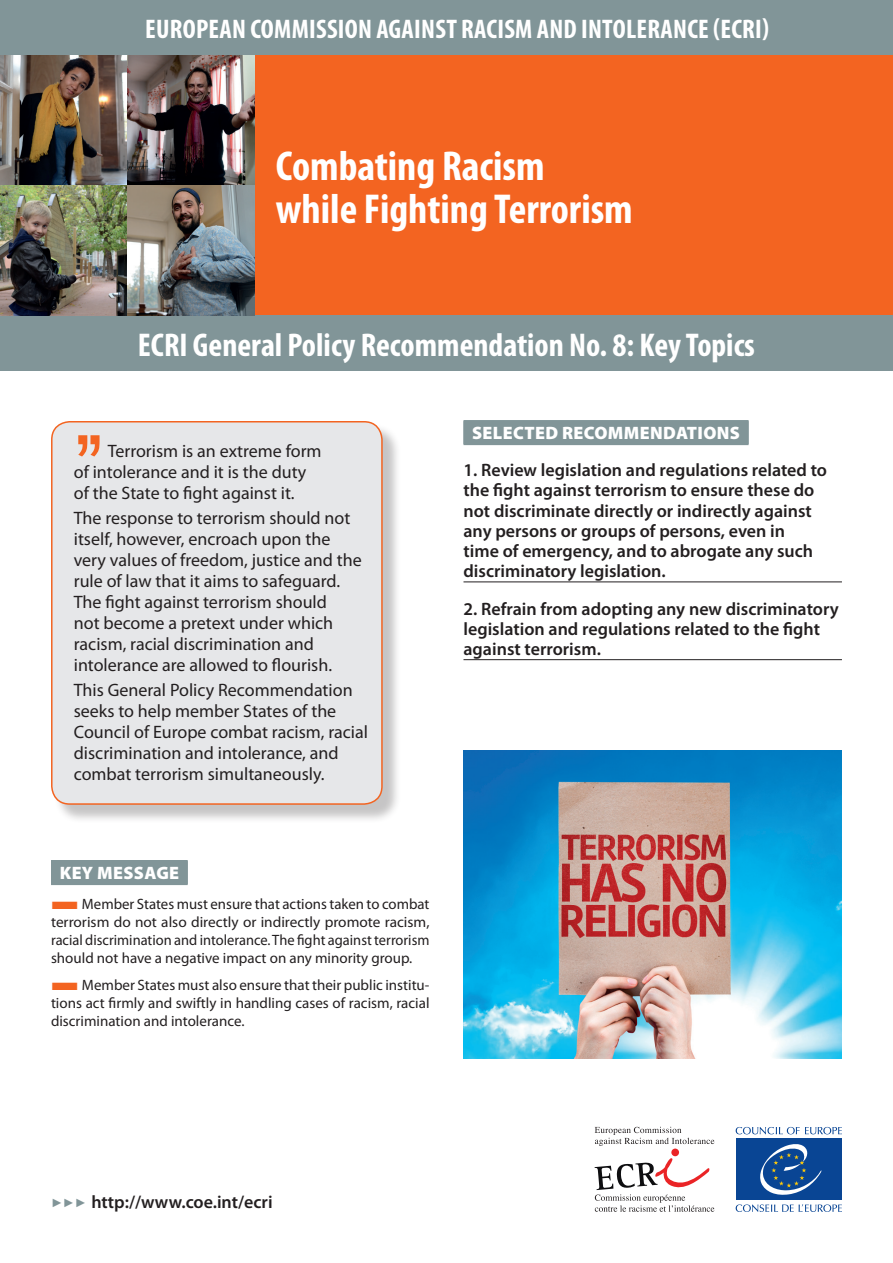
<style>
.page{position:relative;width:893px;height:1263px;background:#fff}
.page>*{position:absolute;margin:0;border:0;box-sizing:border-box;transform-origin:0 0}
.t1{font:700 condensed 42px/43.5px "Myriad Pro";color:#fff}
.t2{font:700 condensed 33px "Myriad Pro";color:#fff}
.t3{font:700 condensed 27px "Myriad Pro";letter-spacing:.01em;color:#fff}
.t4{font:18px/21px "Myriad Pro";color:#231f20}
.t5{font:600 18px/20.2px "Myriad Pro";color:#231f20}
.t6{font:900 18px "Myriad Pro";letter-spacing:.02em;color:#fff}
.t7{font:15px/18px "Myriad Pro";color:#231f20;text-align:justify}
.s1{color:#f36421}
.s2{font-family:"Arial";font-weight:400;font-size:12px;color:#819598}
</style>
<div class="page">
<div style="left:0;top:0;width:893px;height:316px;background:#819598"></div>
<div style="left:51px;top:861px;width:137px;height:24px;background:#819598"></div>
<div style="left:51px;top:860px;width:137px;height:24px;background:#819598"></div>
<div style="left:463px;top:421px;width:286px;height:24px;background:#819598"></div>
<div style="left:463px;top:420px;width:286px;height:24px;background:#819598"></div>
<hr style="left:463px;top:581px;width:379px;height:1px;background:#231f20">
<hr style="left:463px;top:659px;width:379px;height:1px;background:#231f20">
<div style="left:254px;top:55px;width:639px;height:276px;background:#f36421"></div>
<div style="left:0;top:316px;width:893px;height:55px;background:#819598"></div>
<div style="left:53px;top:424px;width:349px;height:399px;background:#231f20;opacity:.26"></div>
<div style="left:52px;top:422px;width:330px;height:382px;background:#e6e7e9;border-radius:18px"></div>
<svg style="left:78px;top:435px;width:22px;height:21px"></svg>
<div style="left:51px;top:421px;width:332px;height:384px;border:2px solid #f36421;border-radius:18px"></div>
<img style="left:0;top:55px;width:254px;height:261px">
<svg style="left:595px;top:1127px;width:119px;height:19px"></svg>
<div style="left:671px;top:1148px;width:8px;height:8px;background:#ea2426;border-radius:50%"></div>
<svg style="left:595px;top:1158px;width:119px;height:54px"></svg>
<svg style="left:736px;top:1127px;width:106px;height:7px"></svg>
<svg style="left:736px;top:1204px;width:106px;height:8px"></svg>
<div style="left:736px;top:1139px;width:106px;height:61px;background:#094594"></div>
<svg style="left:760px;top:1144px;width:62px;height:51px"></svg>
<img style="left:463px;top:750px;width:379px;height:309px">
<h3 class="t3" style="left:145px;top:12px;width:626px">EUROPEAN COMMISSION AGAINST RACISM AND INTOLERANCE (ECRI)</h3>
<h1 class="t1" style="left:276px;top:143px;width:359px">Combating Racism while Fighting Terrorism</h1>
<h2 class="t2" style="left:138px;top:324px;width:618px">ECRI General Policy Recommendation No. 8: Key Topics</h2>
<p class="t4" style="left:74px;top:440px;width:249px;text-indent:34px">Terrorism is an extreme form of intolerance and it is the duty of the State to fight against it.</p>
<p class="t4" style="left:74px;top:507px;width:290px">The response to terrorism should not itself, however, encroach upon the very values of freedom, justice and the rule of law that it aims to safeguard.<br>The fight against terrorism should<br>not become a pretext under which racism, racial discrimination and intolerance are allowed to flourish.</p>
<p class="t4" style="left:74px;top:679px;width:296px">This General Policy Recommendation seeks to help member States of the Council of Europe combat racism, racial discrimination and intolerance, and combat terrorism simultaneously.</p>
<p class="t6" style="left:60px;top:861px;width:121px">KEY MESSAGE</p>
<p class="t7" style="left:51px;top:895px;width:380px"><span class="s1">■</span>Member States must ensure that actions taken to combat terrorism do not also directly or indirectly promote racism, racial discrimination and intolerance. The fight against terrorism should not have a negative impact on any minority group.</p>
<p class="t7" style="left:51px;top:976px;width:380px"><span class="s1">■</span>Member States must also ensure that their public institu&shy;tions act firmly and swiftly in handling cases of racism, racial discrimination and intolerance.</p>
<p class="t6" style="left:472px;top:421px;width:269px">SELECTED RECOMMENDATIONS</p>
<p class="t5" style="left:463px;top:459px;width:365px">1. Review legislation and regulations related to the fight against terrorism to ensure these do not discriminate directly or indirectly against any persons or groups of persons, even in<br>time of emergency, and to abrogate any such discriminatory legislation.</p>
<p class="t5" style="left:463px;top:598px;width:377px">2. Refrain from adopting any new discriminatory legislation and regulations related to the fight against terrorism.</p>
<p class="t5" style="left:51px;top:1192px;width:223px"><span class="s2">►►►</span> http://www.coe.int/ecri</p>
</div>
